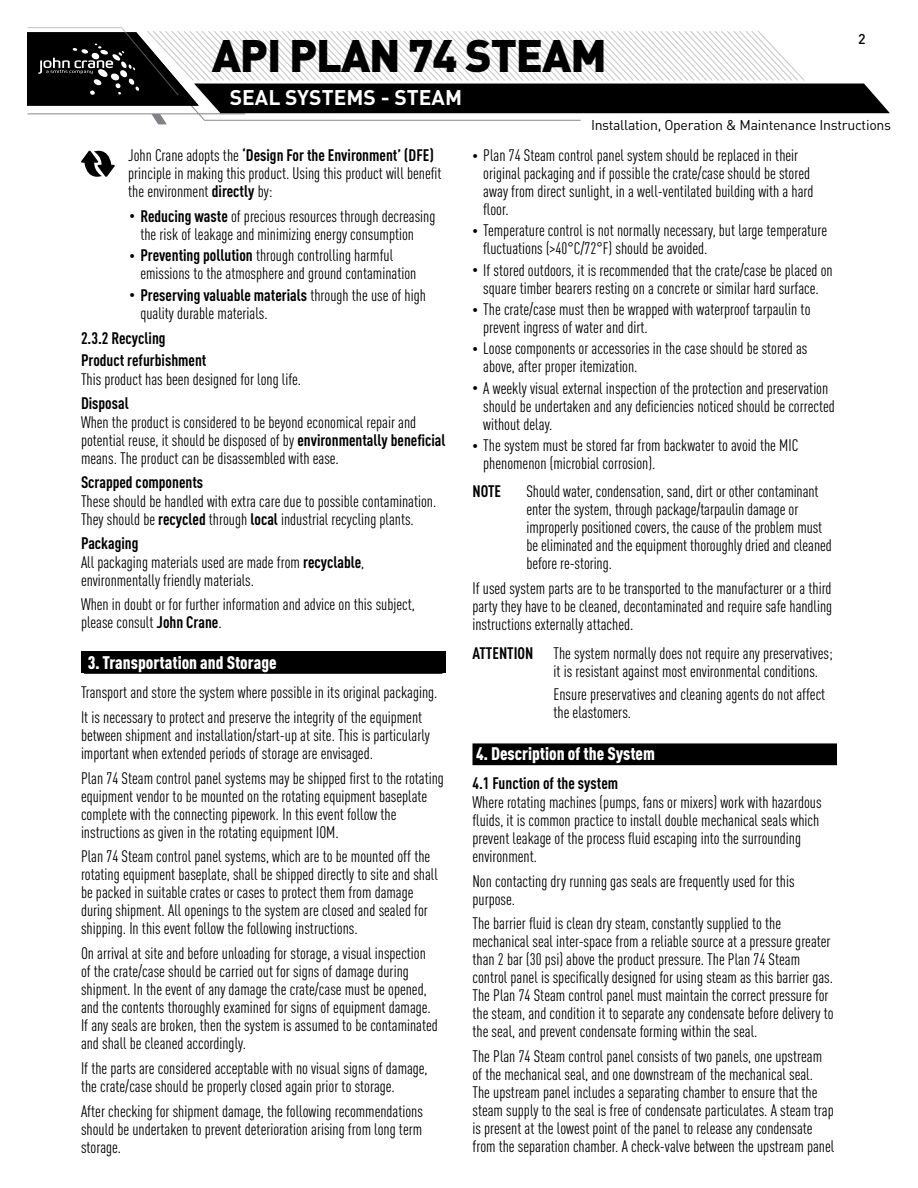
<style>
.page{position:relative;width:918px;height:1188px;background:#fff}
.page>*{position:absolute;margin:0;border:0;box-sizing:border-box;transform-origin:0 0}
.t1{font:900 45px "DIN";letter-spacing:-.025em;color:#000}
.t2{font:700 21px "DIN";color:#fff}
.t3{font:900 condensed 18px "DINOT";color:#fff}
.t4{font:condensed 16.5px/18px "DIN Pro";color:#000}
.t5{font:700 condensed 16.5px/22.5px "DIN Pro";color:#000}
.t6{font:14.1px "DIN";letter-spacing:-.02em;color:#000}
.t7{font:500 14.1px "DIN";color:#000}
.s1{font-weight:700}
.s2{font-size:12px}
</style>
<div class="page">
<svg style="left:27px;top:27px;width:863px;height:97px"></svg>
<svg style="left:81px;top:151px;width:34px;height:26px"></svg>
<div style="left:81px;top:651px;width:365px;height:22px;background:#000"></div>
<div style="left:84px;top:652px;width:358px;height:22px;background:#000"></div>
<div style="left:472px;top:743px;width:365px;height:22px;background:#000"></div>
<h1 class="t1" style="left:212px;top:26px;width:397px">API PLAN 74 STEAM</h1>
<p class="t2" style="left:230px;top:83px;width:234px">SEAL SYSTEMS - STEAM</p>
<p class="t7" style="left:858px;top:29px;width:9px">2</p>
<p class="t4" style="left:128px;top:146px;width:315px">John Crane adopts the <span class="s1">‘Design For the Environment’ (DFE) </span>principle in making this product. Using this product will benefit the environment <span class="s1">directly</span> by:</p>
<p class="t4" style="left:140px;top:207px;width:297px;text-indent:-11px"><span class="s2">•</span> <span class="s1">Reducing waste</span> of precious resources through decreasing the risk of leakage and minimizing energy consumption</p>
<p class="t4" style="left:140px;top:246px;width:277px;text-indent:-11px"><span class="s2">•</span> <span class="s1">Preventing pollution</span> through controlling harmful emissions to the atmosphere and ground contamination</p>
<p class="t4" style="left:140px;top:286px;width:287px;text-indent:-11px"><span class="s2">•</span> <span class="s1">Preserving valuable materials</span> through the use of high quality durable materials.</p>
<p class="t5" style="left:81px;top:326px;width:127px">2.3.2 Recycling<br>Product refurbishment</p>
<p class="t4" style="left:81px;top:370px;width:222px">This product has been designed for long life.</p>
<p class="t5" style="left:81px;top:392px;width:49px">Disposal</p>
<p class="t4" style="left:81px;top:413px;width:366px">When the product is considered to be beyond economical repair and potential reuse, it should be disposed of by <span class="s1">environmentally beneficial </span>means. The product can be disassembled with ease.</p>
<p class="t5" style="left:81px;top:471px;width:124px">Scrapped components</p>
<p class="t4" style="left:81px;top:492px;width:357px">These should be handled with extra care due to possible contamination.<br>They should be <span class="s1">recycled</span> through <span class="s1">local</span> industrial recycling plants.</p>
<p class="t4" style="left:81px;top:534px;width:285px"><span class="s1">Packaging<br></span>All packaging materials used are made from <span class="s1">recyclable</span>, environmentally friendly materials.</p>
<p class="t4" style="left:81px;top:596px;width:335px">When in doubt or for further information and advice on this subject, please consult <span class="s1">John Crane</span>.</p>
<p class="t3" style="left:88px;top:649px;width:190px">3. Transportation and Storage</p>
<p class="t4" style="left:81px;top:680px;width:358px;line-height:24.8px">Transport and store the system where possible in its original packaging.<br>It is necessary to protect and preserve the integrity of the equipment</p>
<p class="t4" style="left:81px;top:726px;width:351px">between shipment and installation/start-up at site. This is particularly important when extended periods of storage are envisaged.</p>
<p class="t4" style="left:81px;top:769px;width:365px">Plan 74 Steam control panel systems may be shipped first to the rotating equipment vendor to be mounted on the rotating equipment baseplate complete with the connecting pipework. In this event follow the instructions as given in the rotating equipment IOM.</p>
<p class="t4" style="left:81px;top:848px;width:358px">Plan 74 Steam control panel systems, which are to be mounted off the rotating equipment baseplate, shall be shipped directly to site and shall be packed in suitable crates or cases to protect them from damage during shipment. All openings to the system are closed and sealed for shipping. In this event follow the following instructions.</p>
<p class="t4" style="left:81px;top:944px;width:358px">On arrival at site and before unloading for storage, a visual inspection of the crate/case should be carried out for signs of damage during shipment. In the event of any damage the crate/case must be opened, and the contents thoroughly examined for signs of equipment damage.<br>If any seals are broken, then the system is assumed to be contaminated and shall be cleaned accordingly.</p>
<p class="t4" style="left:81px;top:1059px;width:348px">If the parts are considered acceptable with no visual signs of damage, the crate/case should be properly closed again prior to storage.</p>
<p class="t4" style="left:81px;top:1102px;width:344px;text-align:justify">After checking for shipment damage, the following recommendations should be undertaken to prevent deterioration arising from long term storage.</p>
<p class="t6" style="left:591px;top:117px;width:302px">Installation, Operation &amp; Maintenance Instructions</p>
<p class="t4" style="left:483px;top:146px;width:332px;text-indent:-11px"><span class="s2">•</span> Plan 74 Steam control panel system should be replaced in their original packaging and if possible the crate/case should be stored away from direct sunlight, in a well-ventilated building with a hard floor.</p>
<p class="t4" style="left:483px;top:222px;width:345px;text-indent:-11px"><span class="s2">•</span> Temperature control is not normally necessary, but large temperature fluctuations (&gt;40°C/72°F) should be avoided.</p>
<p class="t4" style="left:472px;top:261px;width:362px;text-align:center"><span class="s2">•</span> If stored outdoors, it is recommended that the crate/case be placed on square timber bearers resting on a concrete or similar hard surface.</p>
<p class="t4" style="left:483px;top:300px;width:329px;text-indent:-11px"><span class="s2">•</span> The crate/case must then be wrapped with waterproof tarpaulin to prevent ingress of water and dirt.</p>
<p class="t4" style="left:483px;top:340px;width:326px;text-indent:-11px"><span class="s2">•</span> Loose components or accessories in the case should be stored as above, after proper itemization.</p>
<p class="t4" style="left:483px;top:379px;width:353px;text-indent:-11px"><span class="s2">•</span> A weekly visual external inspection of the protection and preservation should be undertaken and any deficiencies noticed should be corrected without delay.</p>
<p class="t4" style="left:483px;top:436px;width:316px;text-indent:-11px"><span class="s2">•</span> The system must be stored far from backwater to avoid the MIC phenomenon (microbial corrosion).</p>
<p class="t5" style="left:472px;top:480px;width:30px">NOTE</p>
<p class="t4" style="left:526px;top:482px;width:307px">Should water, condensation, sand, dirt or other contaminant enter the system, through package/tarpaulin damage or improperly positioned covers, the cause of the problem must be eliminated and the equipment thoroughly dried and cleaned before re-storing.</p>
<p class="t4" style="left:472px;top:579px;width:361px;text-align:justify">If used system parts are to be transported to the manufacturer or a third party they have to be cleaned, decontaminated and require safe handling instructions externally attached.</p>
<p class="t4" style="left:553px;top:645px;width:281px;text-indent:-81px"><span class="s1">ATTENTION</span> The system normally does not require any preservatives; it is resistant against most environmental conditions.</p>
<p class="t4" style="left:553px;top:685px;width:273px">Ensure preservatives and cleaning agents do not affect the elastomers.</p>
<p class="t3" style="left:476px;top:740px;width:180px">4. Description of the System</p>
<p class="t5" style="left:472px;top:772px;width:147px">4.1 Function of the system</p>
<p class="t4" style="left:472px;top:793px;width:351px">Where rotating machines (pumps, fans or mixers) work with hazardous fluids, it is common practice to install double mechanical seals which prevent leakage of the process fluid escaping into the surrounding environment.</p>
<p class="t4" style="left:472px;top:872px;width:324px">Non contacting dry running gas seals are frequently used for this purpose.</p>
<p class="t4" style="left:472px;top:915px;width:363px">The barrier fluid is clean dry steam, constantly supplied to the mechanical seal inter-space from a reliable source at a pressure greater than 2 bar (30 psi) above the product pressure. The Plan 74 Steam control panel is specifically designed for using steam as this barrier gas.<br>The Plan 74 Steam control panel must maintain the correct pressure for the steam, and condition it to separate any condensate before delivery to the seal, and prevent condensate forming within the seal.</p>
<p class="t4" style="left:472px;top:1047px;width:363px">The Plan 74 Steam control panel consists of two panels, one upstream of the mechanical seal, and one downstream of the mechanical seal.<br>The upstream panel includes a separating chamber to ensure that the steam supply to the seal is free of condensate particulates. A steam trap is present at the lowest point of the panel to release any condensate from the separation chamber. A check-valve between the upstream panel</p>
</div>
